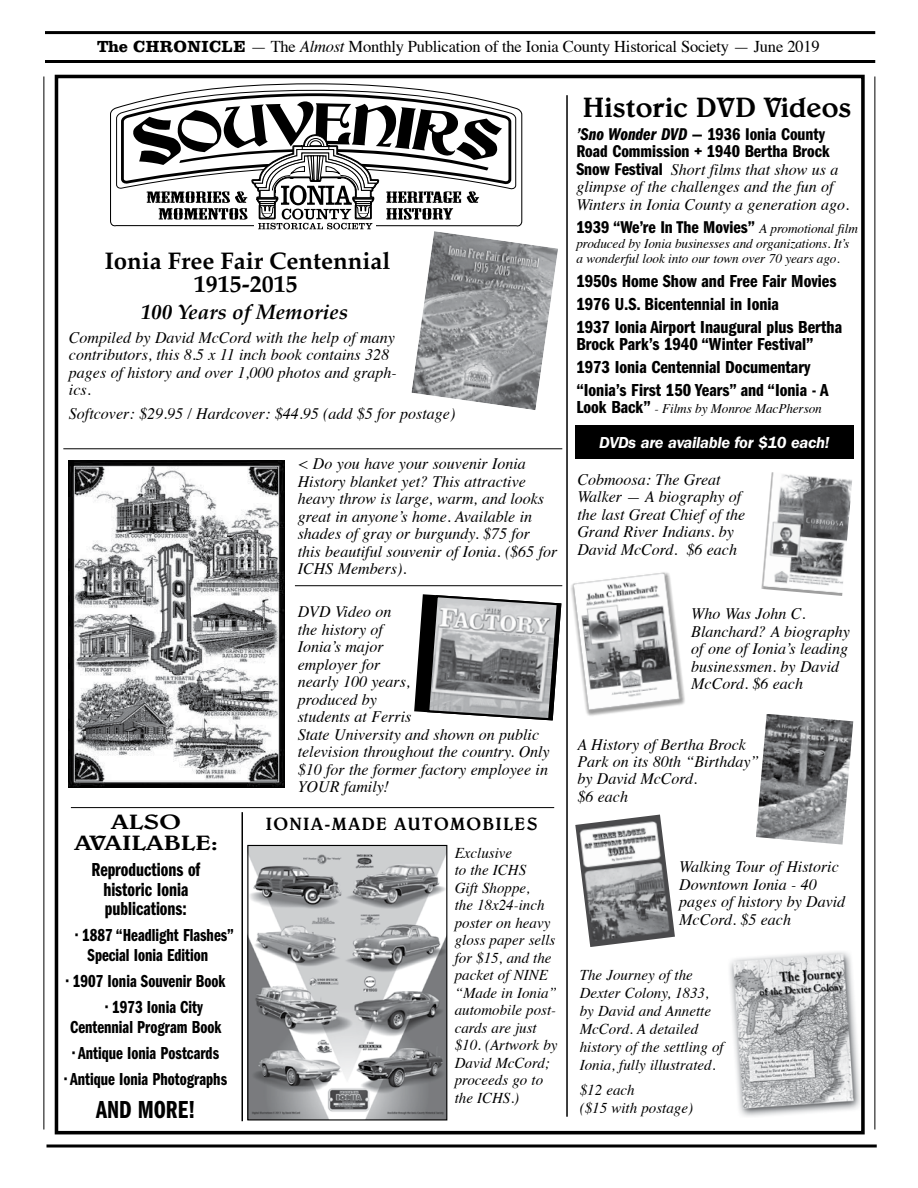
<style>
.page{position:relative;width:918px;height:1188px;background:#fff}
.page>*{position:absolute;margin:0;border:0;box-sizing:border-box;transform-origin:0 0}
.t1{font:500 28.35px "Belwe";color:#000}
.t2{font:25.5px "Franklin Gothic Demi Cmpr";color:#000}
.t3{font:700 24px/22.5px "Palatino";color:#000;text-align:center}
.t4{font:italic 700 21px "Palatino";color:#000}
.t5{font:500 21px/21.3px "Belwe";color:#000;text-align:center;scale:1.25 1}
.t6{font:19.5px/19.5px "Franklin Gothic Demi Cmpr";color:#000;text-align:center}
.t7{font:18px/23.2px "Franklin Gothic Demi Cmpr";color:#000;scale:1.1 1}
.t8{font:18px/19.5px "Franklin Gothic Demi Cmpr";color:#000}
.t9{font:500 18px "Belwe";letter-spacing:.075em;color:#000}
.t10{font:17.7px/16.8px "Franklin Gothic Demi Cmpr";color:#000;scale:1.1 1}
.t11{font:16.5px "Times";letter-spacing:-.015em;color:#000}
.t12{font:italic 600 16.5px "Franklin Gothic";letter-spacing:-.02em;color:#fff}
.t13{font:italic 16.05px/17.5px "Times";color:#000}
.t14{font:italic 15px/17.5px "Times";color:#000}
.t15{font:italic 13.2px/15px "Times";letter-spacing:-.01em;color:#000}
.s1{font-family:"Clarendon BT";font-weight:700}
.s2{font-style:italic}
.s3{font-family:"Franklin Gothic Demi Cmpr Ital"}
.s4{font-family:"Franklin Gothic Demi Cmpr";font-style:normal;font-size:17.7px}
.s5{font-family:"Times";font-style:italic;font-size:13.2px}
.s6{font-family:"Franklin Gothic Demi Cmpr";font-style:normal;font-size:18px}
</style>
<div class="page">
<hr style="left:44px;top:76px;width:1px;height:1054px;background:#000">
<hr style="left:874px;top:76px;width:1px;height:1054px;background:#000">
<hr style="left:45px;top:31px;width:830px;height:3px;background:#000">
<svg style="left:46px;top:1144px;width:831px;height:4px;background:#3f3f3f"></svg>
<hr style="left:45px;top:60px;width:830px;height:3px;background:#000">
<img style="left:249px;top:847px;width:196px;height:271px">
<div style="left:247px;top:845px;width:200px;height:275px;border:1px solid #000"></div>
<img style="left:729px;top:952px;width:131px;height:165px">
<svg style="left:110px;top:83px;width:309px;height:144px"></svg>
<img style="left:69px;top:460px;width:216px;height:328px">
<div style="left:55px;top:75px;width:810px;height:1059px;border:4px solid #000"></div>
<img style="left:761px;top:472px;width:91px;height:124px">
<img style="left:756px;top:714px;width:97px;height:131px">
<img style="left:571px;top:572px;width:114px;height:144px">
<img style="left:575px;top:815px;width:100px;height:132px">
<div style="left:575px;top:425px;width:279px;height:34px;background:#000"></div>
<svg style="left:116px;top:89px;width:442px;height:321px"></svg>
<hr style="left:63px;top:448px;width:499px;height:1px;background:#000">
<hr style="left:71px;top:807px;width:483px;height:1px;background:#000">
<hr style="left:295px;top:585px;width:267px;height:1px;background:#000">
<hr style="left:566px;top:95px;width:2px;height:1022px;background:#000">
<hr style="left:242px;top:812px;width:1px;height:309px;background:#000">
<svg style="left:414px;top:594px;width:148px;height:127px;background:#999a9c"></svg>
<p class="t11" style="left:97px;top:31px;width:724px"><span class="s1">The CHRONICLE</span> — The <span class="s2">Almost</span> Monthly Publication of the Ionia County Historical Society — June 2019</p>
<h3 class="t3" style="left:104px;top:249px;width:287px">Ionia Free Fair Centennial<br>1915-2015</h3>
<h3 class="t4" style="left:141px;top:294px;width:209px">100 Years of Memories</h3>
<p class="t13" style="left:69px;top:328px;width:329px">Compiled by David McCord with the help of many contributors, this 8.5 x 11 inch book contains 328 pages of history and over 1,000 photos and graph&shy;ics.</p>
<p class="t13" style="left:69px;top:404px;width:388px">Softcover: $29.95 / Hardcover: $44.95 (add $5 for postage)</p>
<p class="t13" style="left:298px;top:454px;width:261px">&lt; Do you have your souvenir Ionia History blanket yet? This attractive heavy throw is large, warm, and looks great in anyone’s home. Available in shades of gray or burgundy. $75 for<br>this beautiful souvenir of Ionia. ($65 for ICHS Members).</p>
<h3 class="t5" style="left:74px;top:811px;width:116px">ALSO<br>AVAILABLE:</h3>
<p class="t6" style="left:91px;top:860px;width:110px">Reproductions of historic Ionia publications:</p>
<p class="t8" style="left:88px;top:926px;width:148px;text-indent:-12px">• 1887 “Headlight Flashes”<br>Special Ionia Edition</p>
<p class="t8" style="left:66px;top:972px;width:161px">• 1907 Ionia Souvenir Book</p>
<p class="t8" style="left:70px;top:998px;width:153px;text-indent:35px">• 1973 Ionia City<br>Centennial Program Book</p>
<p class="t8" style="left:73px;top:1044px;width:148px">• Antique Ionia Postcards</p>
<p class="t8" style="left:65px;top:1070px;width:164px">• Antique Ionia Photographs</p>
<h2 class="t2" style="left:96px;top:1096px;width:101px">AND MORE!</h2>
<p class="t13" style="left:298px;top:602px;width:253px">DVD Video on<br>the history of<br>Ionia’s major<br>employer for<br>nearly 100 years,<br>produced by<br>students at Ferris<br>State University and shown on public television throughout the country. Only $10 for the former factory employee in<br>YOUR family!</p>
<p class="t9" style="left:266px;top:814px;width:273px">IONIA-MADE AUTOMOBILES</p>
<p class="t14" style="left:455px;top:843px;width:104px">Exclusive<br>to the ICHS<br>Gift Shoppe,<br>the 18x24-inch poster on heavy gloss paper sells for $15, and the packet of NINE “Made in Ionia” automobile post&shy;cards are just $10. (Artwork by<br>David McCord; proceeds go to the ICHS.)</p>
<h1 class="t1" style="left:583px;top:91px;width:270px">Historic DVD Videos</h1>
<p class="t10" style="left:576px;top:126px;width:232px"><span class="s3">’Sno Wonder DVD</span> — 1936 Ionia County<br>Road Commission + 1940 Bertha Brock</p>
<p class="t13" style="left:576px;top:160px;width:274px"><span class="s4">Snow Festival</span> Short films that show us a glimpse of the challenges and the fun of<br>Winters in Ionia County a generation ago.</p>
<p class="t10" style="left:576px;top:219px;width:258px">1939 “We’re In The Movies” <span class="s5">A promotional film</span></p>
<p class="t15" style="left:576px;top:236px;width:274px">produced by Ionia businesses and organizations. It’s a wonderful look into our town over 70 years ago.</p>
<p class="t7" style="left:576px;top:269px;width:243px">1950s Home Show and Free Fair Movies<br>1976 U.S. Bicentennial in Ionia<br>1937 Ionia Airport Inaugural plus Bertha</p>
<p class="t7" style="left:576px;top:332px;width:231px">Brock Park’s 1940 “Winter Festival”<br>1973 Ionia Centennial Documentary “Ionia’s First 150 Years” and “Ionia - A</p>
<p class="t15" style="left:576px;top:400px;width:247px"><span class="s6">Look Back”</span> - Films by Monroe MacPherson</p>
<p class="t12" style="left:599px;top:433px;width:232px">DVDs are available for $10 each!</p>
<p class="t13" style="left:577px;top:469px;width:169px">Cobmoosa: The Great<br>Walker — A biography of the last Great Chief of the<br>Grand River Indians. by<br>David McCord. $6 each</p>
<p class="t13" style="left:691px;top:604px;width:160px">Who Was John C.<br>Blanchard? A biography of one of Ionia’s leading businessmen. by David<br>McCord. $6 each</p>
<p class="t13" style="left:577px;top:734px;width:183px">A History of Bertha Brock<br>Park on its 80th “Birthday” by David McCord.<br>$6 each</p>
<p class="t13" style="left:679px;top:857px;width:167px">Walking Tour of Historic<br>Downtown Ionia - 40 pages of history by David<br>McCord. $5 each</p>
<p class="t14" style="left:580px;top:965px;width:146px;line-height:18px">The Journey of the<br>Dexter Colony, 1833, by David and Annette<br>McCord. A detailed history of the settling of<br>Ionia, fully illustrated.</p>
<p class="t14" style="left:580px;top:1080px;width:115px;line-height:18px">$12 each<br>($15 with postage)</p>
</div>
